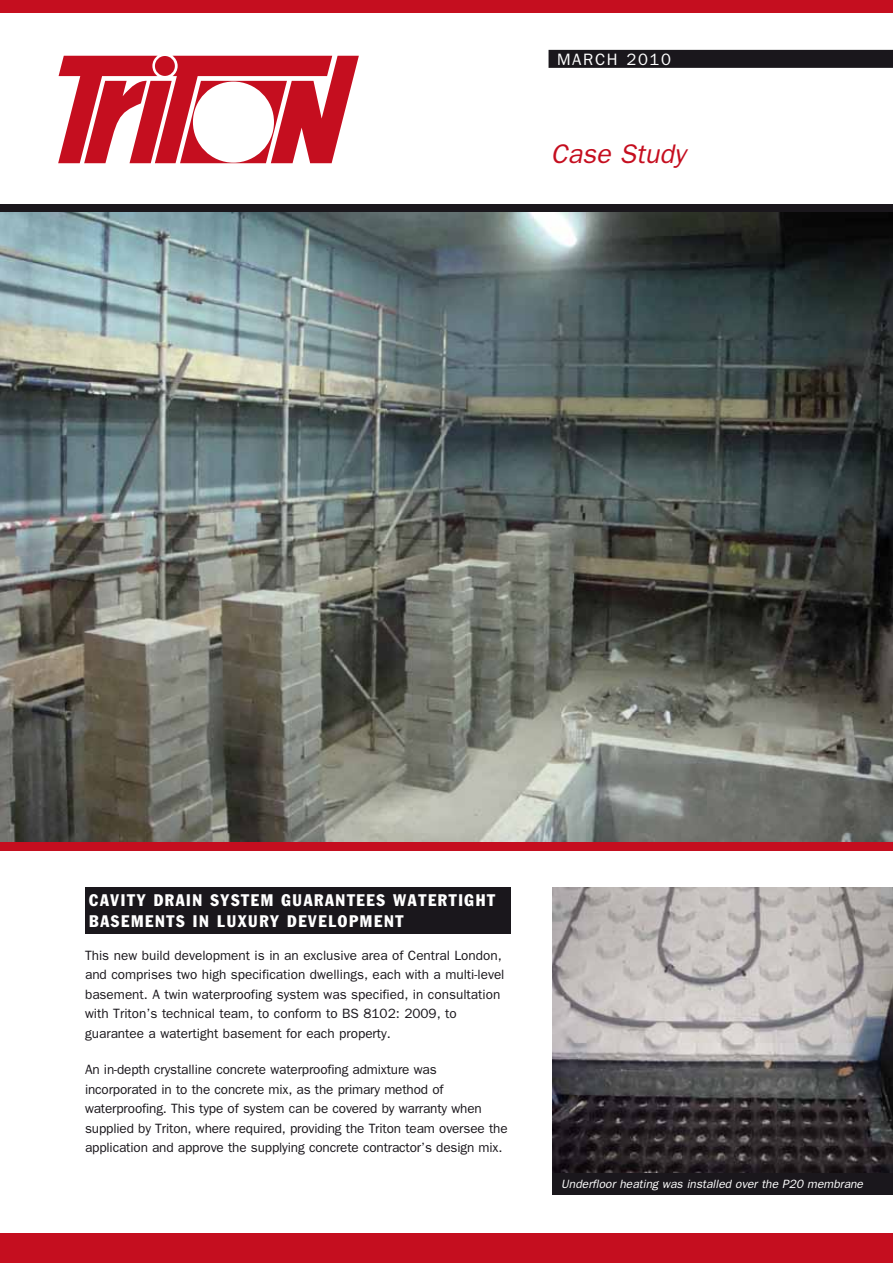
<style>
.page{position:relative;width:893px;height:1263px;background:#fff}
.page>*{position:absolute;margin:0;border:0;box-sizing:border-box;transform-origin:0 0}
.t1{font:italic 27px "Franklin Gothic";color:#c50e1f}
.t2{font:condensed 16.5px/21px "Franklin Gothic";letter-spacing:.1em;color:#fff}
.t3{font:16.5px "Franklin Gothic";letter-spacing:.1em;color:#fff}
.t4{font:13.5px/19.5px "Franklin Gothic";letter-spacing:-.01em;color:#1a171c}
.t5{font:italic 12px "Franklin Gothic";color:#fff}
</style>
<div class="page">
<div style="left:0;top:1233px;width:893px;height:30px;background:#c50e1f"></div>
<div style="left:0;top:0;width:893px;height:13px;background:#c50e1f"></div>
<svg style="left:58px;top:56px;width:301px;height:107px"></svg>
<div style="left:155px;top:56px;width:20px;height:20px;background:#c50e1f;border-radius:50%"></div>
<div style="left:549px;top:50px;width:344px;height:18px;background:#1a171c"></div>
<div style="left:0;top:204px;width:893px;height:9px;background:#1a171c"></div>
<div style="left:85px;top:887px;width:425px;height:47px;background:#1a171c"></div>
<img style="left:0;top:213px;width:893px;height:629px">
<div style="left:0;top:842px;width:893px;height:8px;background:#c50e1f"></div>
<img style="left:553px;top:887px;width:340px;height:287px">
<div style="left:553px;top:1174px;width:340px;height:21px;background:#1a171c"></div>
<p class="t3" style="left:557px;top:50px;width:116px">March 2010</p>
<h1 class="t1" style="left:551px;top:139px;width:136px">Case Study</h1>
<p class="t2" style="left:89px;top:890px;width:407px">CAVITY DRAIN SYSTEM GUARANTEES WATERTIGHT<br>BASEMENTS IN LUXURY DEVELOPMENT</p>
<p class="t4" style="left:85px;top:945px;width:421px">This new build development is in an exclusive area of Central London, and comprises two high specification dwellings, each with a multi-level basement. A twin waterproofing system was specified, in consultation with Triton’s technical team, to conform to BS 8102: 2009, to guarantee a watertight basement for each property.</p>
<p class="t4" style="left:85px;top:1059px;width:424px">An in-depth crystalline concrete waterproofing admixture was incorporated in to the concrete mix, as the primary method of waterproofing. This type of system can be covered by warranty when supplied by Triton, where required, providing the Triton team oversee the application and approve the supplying concrete contractor’s design mix.</p>
<p class="t5" style="left:561px;top:1177px;width:303px">Underfloor heating was installed over the P20 membrane</p>
</div>
